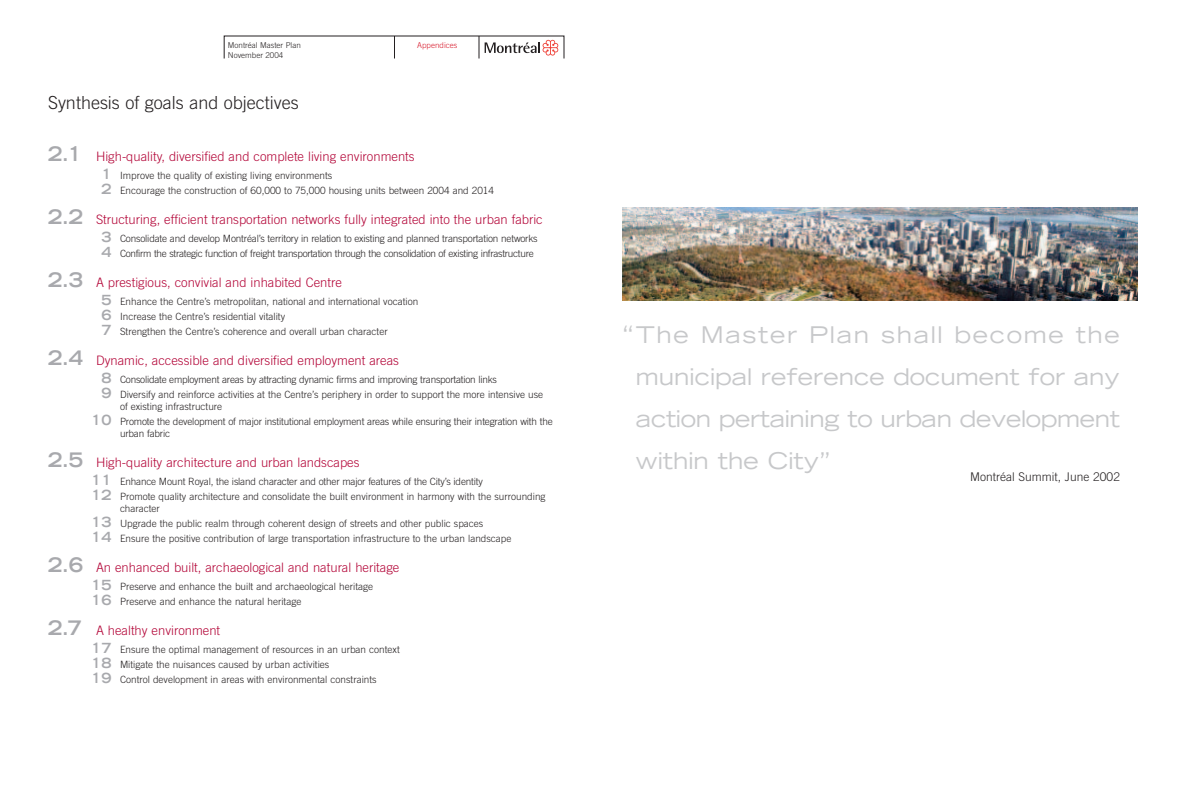
<style>
.page{position:relative;width:1188px;height:792px;background:#fff}
.page>*{position:absolute;margin:0;border:0;box-sizing:border-box;transform-origin:0 0}
.t1{font:expanded 23px/42px "Trade Gothic LH";letter-spacing:-.015em;color:#c7c8ca;text-align:justify}
.t2{font:300 18px "Trade Gothic";color:#231f20}
.t3{font:300 13px "Trade Gothic";color:#b30437}
.t4{font:300 12px "Trade Gothic";color:#231f20}
.t5{font:300 10px/15px "Trade Gothic";color:#231f20}
.t6{font:300 10px/15px "Trade Gothic";letter-spacing:-.03em;color:#231f20}
.t7{font:300 8px/9.6px "Trade Gothic";color:#231f20}
.t8{font:300 8px "Trade Gothic";color:#d71729}
.s1{font-family:"Trade Gothic LH";font-weight:700;font-stretch:expanded;font-size:20px;color:#a8a9ad}
.s2{font-family:"Trade Gothic LH";font-weight:700;font-stretch:expanded;font-size:14px;color:#a8a9ad}
.s3{font-size:24px}
</style>
<div class="page">
<svg style="left:394px;top:38px;width:1px;height:19px"></svg>
<svg style="left:479px;top:38px;width:79px;height:19px"></svg>
<img style="left:622px;top:208px;width:516px;height:93px">
<p class="t7" style="left:228px;top:41px;width:74px">Montréal Master Plan<br>November 2004</p>
<p class="t8" style="left:417px;top:42px;width:42px">Appendices</p>
<h2 class="t2" style="left:48px;top:96px;width:252px">Synthesis of goals and objectives</h2>
<h3 class="t3" style="left:48px;top:152px;width:368px"><span class="s1">2.1</span> High-quality, diversified and complete living environments</h3>
<p class="t5" style="left:101px;top:169px;width:394px"><span class="s2">1</span> Improve the quality of existing living environments<br><span class="s2">2</span> Encourage the construction of 60,000 to 75,000 housing units between 2004 and 2014</p>
<h3 class="t3" style="left:48px;top:215px;width:496px"><span class="s1">2.2</span> Structuring, efficient transportation networks fully integrated into the urban fabric</h3>
<p class="t6" style="left:101px;top:232px;width:438px"><span class="s2">3</span> Consolidate and develop Montréal’s territory in relation to existing and planned transportation networks<br><span class="s2">4</span> Confirm the strategic function of freight transportation through the consolidation of existing infrastructure</p>
<h3 class="t3" style="left:48px;top:278px;width:295px"><span class="s1">2.3</span> A prestigious, convivial and inhabited Centre</h3>
<p class="t5" style="left:101px;top:295px;width:318px"><span class="s2">5</span> Enhance the Centre’s metropolitan, national and international vocation<br><span class="s2">6</span> Increase the Centre’s residential vitality<br><span class="s2">7</span> Strengthen the Centre’s coherence and overall urban character</p>
<h3 class="t3" style="left:48px;top:356px;width:352px"><span class="s1">2.4</span> Dynamic, accessible and diversified employment areas</h3>
<p class="t5" style="left:101px;top:373px;width:443px"><span class="s2">8</span> Consolidate employment areas by attracting dynamic firms and improving transportation links<br><span class="s2">9</span> Diversify and reinforce activities at the Centre’s periphery in order to support the more intensive use</p>
<p class="t5" style="left:91px;top:400px;width:463px;text-indent:29px">of existing infrastructure<br><span class="s2">10</span> Promote the development of major institutional employment areas while ensuring their integration with the</p>
<p class="t5" style="left:120px;top:427px;width:52px">urban fabric</p>
<h3 class="t3" style="left:48px;top:458px;width:313px"><span class="s1">2.5</span> High-quality architecture and urban landscapes</h3>
<p class="t5" style="left:91px;top:475px;width:456px"><span class="s2">11</span> Enhance Mount Royal, the island character and other major features of the City’s identity<br><span class="s2">12</span> Promote quality architecture and consolidate the built environment in harmony with the surrounding</p>
<p class="t5" style="left:91px;top:502px;width:422px;text-indent:29px">character<br><span class="s2">13</span> Upgrade the public realm through coherent design of streets and other public spaces<br><span class="s2">14</span> Ensure the positive contribution of large transportation infrastructure to the urban landscape</p>
<h3 class="t3" style="left:48px;top:563px;width:353px"><span class="s1">2.6</span> An enhanced built, archaeological and natural heritage</h3>
<p class="t5" style="left:91px;top:580px;width:283px"><span class="s2">15</span> Preserve and enhance the built and archaeological heritage<br><span class="s2">16</span> Preserve and enhance the natural heritage</p>
<h3 class="t3" style="left:48px;top:626px;width:174px"><span class="s1">2.7</span> A healthy environment</h3>
<p class="t5" style="left:91px;top:643px;width:310px"><span class="s2">17</span> Ensure the optimal management of resources in an urban context<br><span class="s2">18</span> Mitigate the nuisances caused by urban activities<br><span class="s2">19</span> Control development in areas with environmental constraints</p>
<h1 class="t1" style="left:636px;top:316px;width:486px;text-indent:-14px"><span class="s3">“</span>The Master Plan shall become the municipal reference document for any action pertaining to urban development within the City”</h1>
<p class="t4" style="left:970px;top:472px;width:151px">Montréal Summit, June 2002</p>
</div>
